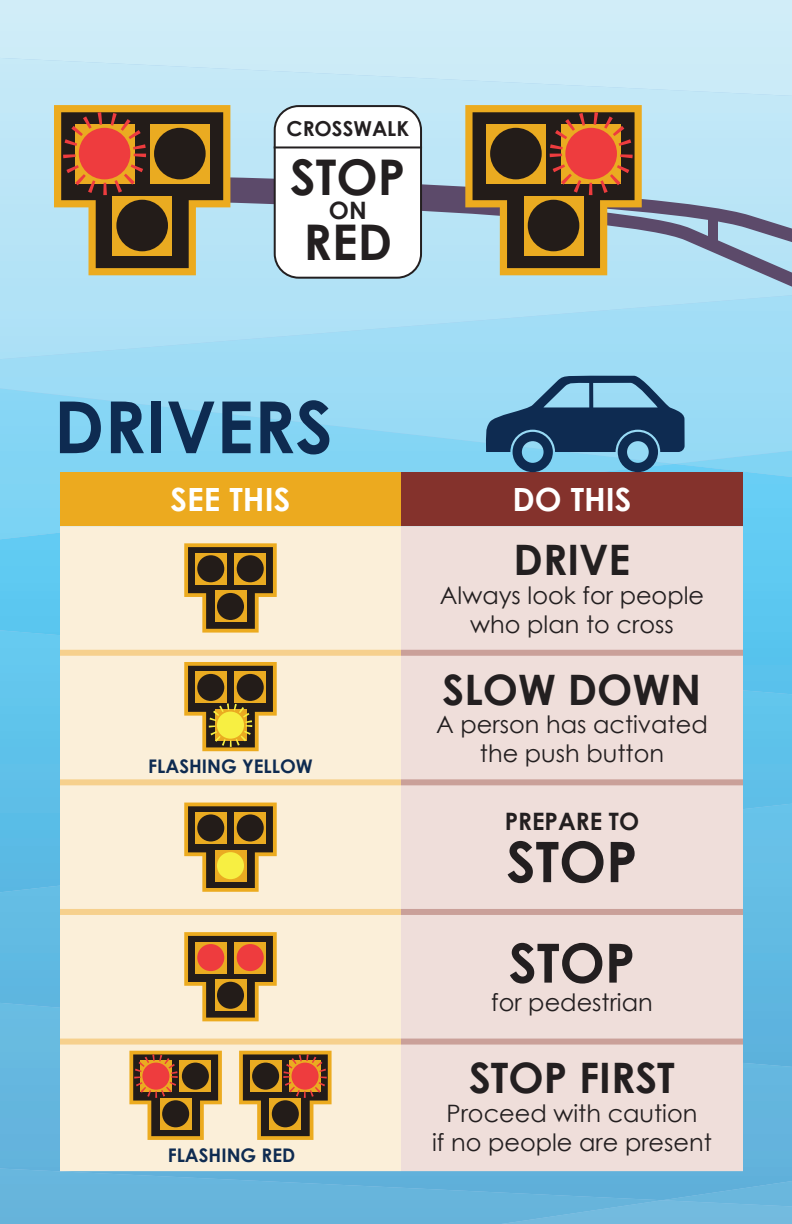
<style>
.page{position:relative;width:792px;height:1224px;background:#fff}
.page>*{position:absolute;margin:0;border:0;box-sizing:border-box;transform-origin:0 0}
.t1{font:700 71.8px "Century Gothic";color:#0e2b51}
.t2{font:700 56px "Century Gothic";color:#231f20}
.t3{font:700 54px "Century Gothic";color:#231f20}
.t4{font:700 49.2px/64.8px "Century Gothic";color:#231f20}
.t5{font:700 42px "Century Gothic";color:#231f20}
.t6{font:700 32px "Century Gothic";color:#fff}
.t7{font:24px/28.8px "Century Gothic";color:#231f20;text-align:center}
.t8{font:700 24px "Century Gothic";color:#231f20}
.t9{font:700 20.6px "Century Gothic";color:#231f20}
.t10{font:700 18.8px "Century Gothic";color:#0e2b51}
</style>
<div class="page">
<div style="left:0;top:477px;width:792px;height:153px;background:#5fcaf2"></div>
<div style="left:0;top:630px;width:792px;height:174px;background:#5fc3eb"></div>
<div style="left:0;top:804px;width:792px;height:199px;background:#61bbe3"></div>
<div style="left:0;top:1003px;width:792px;height:166px;background:#64b5de"></div>
<svg style="left:0;top:1169px;width:792px;height:55px;background:#66b4db"></svg>
<div style="left:0;top:464px;width:485px;height:75px;background:#81d4f3"></div>
<svg style="left:0;top:359px;width:485px;height:105px;background:#89d6f4"></svg>
<svg style="left:0;top:96px;width:792px;height:263px;background:#bae5f6"></svg>
<svg style="left:0;top:0;width:792px;height:96px;background:#ccebf7"></svg>
<svg style="left:120px;top:189px;width:672px;height:256px;background:#a1d8ef"></svg>
<svg style="left:54px;top:105px;width:588px;height:170px;background:#8f7c60"></svg>
<div style="left:275px;top:106px;width:146px;height:172px;background:#fff;border-radius:24px"></div>
<div style="left:274px;top:105px;width:148px;height:174px;border:2px solid #231f20;border-radius:24px"></div>
<hr style="left:274px;top:146px;width:148px;height:2px;background:#231f20">
<div style="left:60px;top:472px;width:341px;height:54px;background:#ecaa1f"></div>
<div style="left:401px;top:472px;width:342px;height:54px;background:#84322c"></div>
<div style="left:60px;top:526px;width:341px;height:645px;background:#fbefd9"></div>
<div style="left:401px;top:526px;width:342px;height:645px;background:#efdeda"></div>
<div style="left:60px;top:650px;width:341px;height:6px;background:#f6d08d"></div>
<div style="left:60px;top:779px;width:341px;height:6px;background:#f6d08d"></div>
<div style="left:60px;top:909px;width:341px;height:6px;background:#f6d08d"></div>
<div style="left:60px;top:1039px;width:341px;height:6px;background:#f6d08d"></div>
<div style="left:401px;top:650px;width:342px;height:6px;background:#caa099"></div>
<div style="left:401px;top:779px;width:342px;height:6px;background:#caa099"></div>
<div style="left:401px;top:909px;width:342px;height:6px;background:#caa099"></div>
<div style="left:401px;top:1039px;width:342px;height:6px;background:#caa099"></div>
<svg style="left:184px;top:543px;width:93px;height:90px;background:#91794b"></svg>
<div style="left:195px;top:553px;width:31px;height:31px;background:#eaab21"></div>
<div style="left:197px;top:555px;width:27px;height:27px;background:#231c19;border-radius:50%"></div>
<div style="left:235px;top:553px;width:31px;height:31px;background:#eaab21"></div>
<div style="left:237px;top:555px;width:27px;height:27px;background:#231c19;border-radius:50%"></div>
<div style="left:215px;top:591px;width:31px;height:31px;background:#eaab21"></div>
<div style="left:217px;top:593px;width:27px;height:27px;background:#231c19;border-radius:50%"></div>
<svg style="left:184px;top:662px;width:93px;height:89px;background:#977d3d"></svg>
<svg style="left:184px;top:803px;width:93px;height:89px;background:#8e774b"></svg>
<div style="left:195px;top:812px;width:31px;height:32px;background:#eaab21"></div>
<div style="left:197px;top:814px;width:27px;height:27px;background:#231c19;border-radius:50%"></div>
<div style="left:235px;top:812px;width:31px;height:32px;background:#eaab21"></div>
<div style="left:237px;top:814px;width:27px;height:27px;background:#231c19;border-radius:50%"></div>
<div style="left:215px;top:850px;width:31px;height:31px;background:#eaab21"></div>
<div style="left:217px;top:852px;width:27px;height:27px;background:#f7ef42;border-radius:50%"></div>
<svg style="left:184px;top:932px;width:93px;height:89px;background:#8f774a"></svg>
<div style="left:195px;top:942px;width:31px;height:31px;background:#eaab21"></div>
<div style="left:197px;top:944px;width:27px;height:27px;background:#ee3c3e;border-radius:50%"></div>
<div style="left:235px;top:942px;width:31px;height:31px;background:#eaab21"></div>
<div style="left:237px;top:944px;width:27px;height:27px;background:#ee3c3e;border-radius:50%"></div>
<div style="left:215px;top:980px;width:31px;height:31px;background:#eaab21"></div>
<div style="left:217px;top:982px;width:27px;height:27px;background:#231c19;border-radius:50%"></div>
<svg style="left:129px;top:1051px;width:93px;height:89px;background:#966d3d"></svg>
<svg style="left:239px;top:1051px;width:93px;height:89px;background:#966d3d"></svg>
<svg style="left:485px;top:374px;width:307px;height:103px;background:#699bb9"></svg>
<p class="t9" style="left:287px;top:113px;width:124px">CROSSWALK</p>
<h3 class="t4" style="left:290px;top:142px;width:117px">STOP<br>RED</h3>
<p class="t8" style="left:329px;top:192px;width:39px">ON</p>
<h1 class="t1" style="left:54px;top:373px;width:280px">DRIVERS</h1>
<h3 class="t6" style="left:171px;top:475px;width:121px">SEE THIS</h3>
<h3 class="t6" style="left:512px;top:475px;width:121px">DO THIS</h3>
<h3 class="t5" style="left:514px;top:528px;width:118px">DRIVE</h3>
<p class="t7" style="left:440px;top:580px;width:266px">Always look for people who plan to cross</p>
<p class="t10" style="left:148px;top:752px;width:166px">FLASHING YELLOW</p>
<p class="t10" style="left:168px;top:1141px;width:129px">FLASHING RED</p>
<h3 class="t5" style="left:443px;top:657px;width:260px">SLOW DOWN</h3>
<p class="t7" style="left:436px;top:710px;width:273px">A person has activated the push button</p>
<p class="t8" style="left:505px;top:803px;width:136px">PREPARE TO</p>
<h2 class="t2" style="left:506px;top:819px;width:133px">STOP</h2>
<h3 class="t3" style="left:509px;top:922px;width:128px">STOP</h3>
<p class="t7" style="left:491px;top:988px;width:163px">for pedestrian</p>
<h3 class="t5" style="left:469px;top:1046px;width:207px">STOP FIRST</h3>
<p class="t7" style="left:432px;top:1099px;width:281px">Proceed with caution<br>if no people are present</p>
</div>
